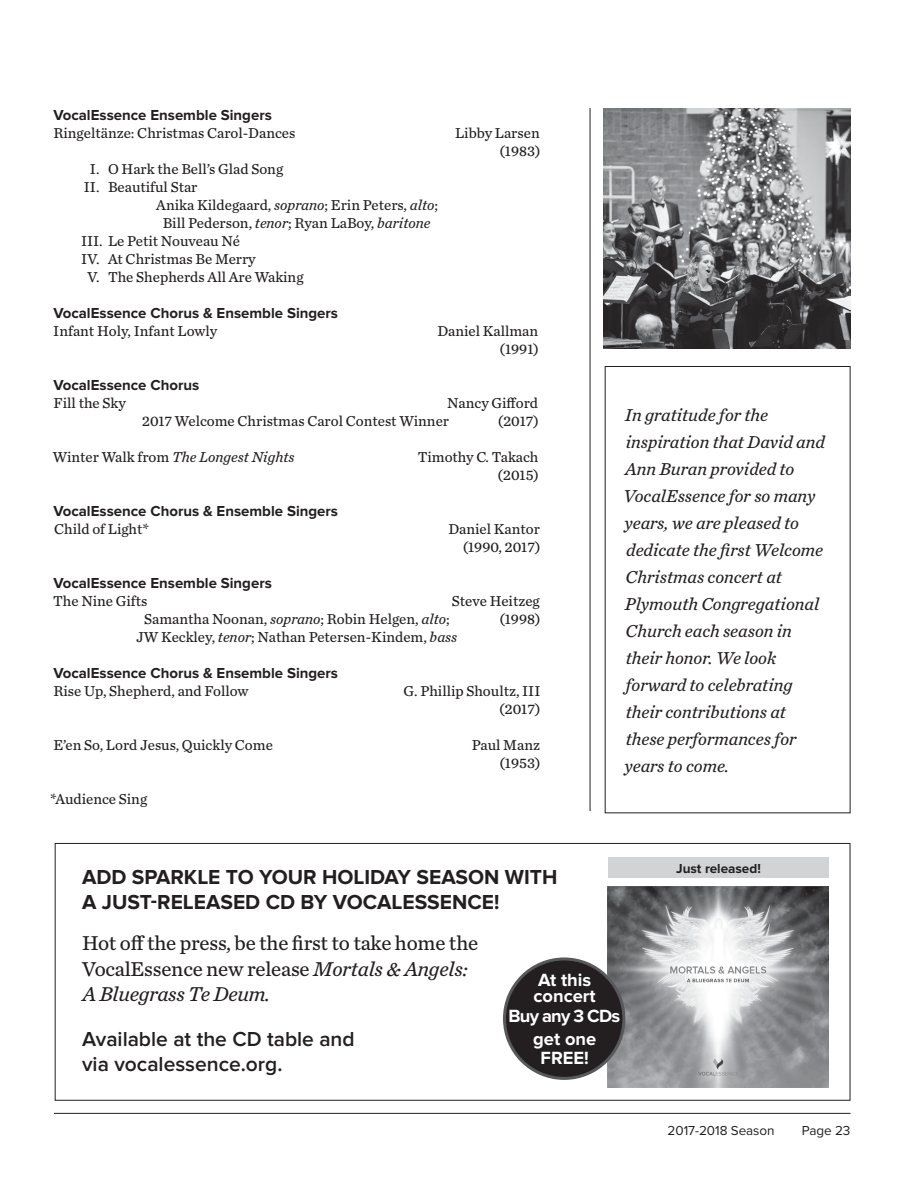
<style>
.page{position:relative;width:918px;height:1188px;background:#fff}
.page>*{position:absolute;margin:0;border:0;box-sizing:border-box;transform-origin:0 0}
.t1{font:21px/25.2px "Chronicle Text G3";letter-spacing:-.01em;color:#231f20}
.t2{font:700 21px/25.2px "Proxima Nova";color:#231f20}
.t3{font:600 21px/25.2px "Proxima Nova";color:#231f20}
.t4{font:700 18.3px/16.2px "Proxima Nova";color:#fff}
.t5{font:700 18.3px/22.5px "Proxima Nova";letter-spacing:-.045em;color:#fff;text-align:center}
.t6{font:italic 18px/27px "Chronicle Text G3";color:#231f20}
.t7{font:15px/18px "Chronicle Text G3";color:#231f20;text-align:right}
.t8{font:700 15px "Proxima Nova";color:#231f20}
.t9{font:italic 15px "Chronicle Text G3";color:#231f20}
.t10{font:13.5px "Proxima Nova";letter-spacing:-.005em;color:#231f20}
.t11{font:700 13.5px "Proxima Nova";color:#231f20}
.s1{font-style:italic}
.s2{font-style:normal}
</style>
<div class="page">
<hr style="left:54px;top:1113px;width:796px;height:1px;background:#231f20">
<hr style="left:590px;top:108px;width:1px;height:703px;background:#231f20">
<img style="left:603px;top:108px;width:247px;height:241px">
<div style="left:55px;top:843px;width:795px;height:258px;border:1px solid #231f20"></div>
<img style="left:607px;top:887px;width:221px;height:200px">
<div style="left:504px;top:959px;width:120px;height:119px;background:#231f20;border-radius:50%"></div>
<div style="left:503px;top:957px;width:122px;height:123px;border:3px solid #58595b;border-radius:50%"></div>
<div style="left:608px;top:857px;width:221px;height:21px;background:#d1d3d4"></div>
<p class="t8" style="left:53px;top:106px;width:220px">VocalEssence Ensemble Singers</p>
<p class="t7" style="left:53px;top:123px;width:243px">Ringeltänze: Christmas Carol-Dances</p>
<p class="t7" style="left:455px;top:123px;width:87px">Libby Larsen (1983)</p>
<p class="t7" style="left:90px;top:159px;width:195px">I. O Hark the Bell’s Glad Song</p>
<p class="t7" style="left:84px;top:177px;width:115px">II. Beautiful Star</p>
<p class="t7" style="left:156px;top:195px;width:283px">Anika Kildegaard, <span class="s1">soprano</span>; Erin Peters, <span class="s1">alto</span>;</p>
<p class="t7" style="left:163px;top:213px;width:269px">Bill Pederson, <span class="s1">tenor</span>; Ryan LaBoy, <span class="s1">baritone</span></p>
<p class="t7" style="left:81px;top:231px;width:160px">III. Le Petit Nouveau Né</p>
<p class="t7" style="left:81px;top:249px;width:176px">IV. At Christmas Be Merry</p>
<p class="t7" style="left:87px;top:267px;width:218px">V. The Shepherds All Are Waking</p>
<p class="t8" style="left:53px;top:304px;width:286px">VocalEssence Chorus &amp; Ensemble Singers</p>
<p class="t7" style="left:53px;top:321px;width:165px">Infant Holy, Infant Lowly</p>
<p class="t7" style="left:437px;top:321px;width:103px">Daniel Kallman (1991)</p>
<p class="t8" style="left:53px;top:376px;width:147px">VocalEssence Chorus</p>
<p class="t7" style="left:53px;top:393px;width:74px">Fill the Sky</p>
<p class="t7" style="left:142px;top:393px;width:398px;text-align:left;text-indent:305px">Nancy Gifford<br>2017 Welcome Christmas Carol Contest Winner</p>
<p class="t7" style="left:498px;top:411px;width:43px">(2017)</p>
<p class="t9" style="left:53px;top:445px;width:243px"><span class="s2">Winter Walk from</span> The Longest Nights</p>
<p class="t7" style="left:418px;top:447px;width:123px">Timothy C. Takach (2015)</p>
<p class="t8" style="left:53px;top:502px;width:286px">VocalEssence Chorus &amp; Ensemble Singers</p>
<p class="t7" style="left:54px;top:519px;width:97px">Child of Light*</p>
<p class="t7" style="left:448px;top:519px;width:94px">Daniel Kantor (1990, 2017)</p>
<p class="t8" style="left:53px;top:574px;width:220px">VocalEssence Ensemble Singers</p>
<p class="t7" style="left:53px;top:591px;width:96px">The Nine Gifts</p>
<p class="t7" style="left:452px;top:591px;width:89px">Steve Heitzeg</p>
<p class="t7" style="left:144px;top:609px;width:307px">Samantha Noonan, <span class="s1">soprano</span>; Robin Helgen, <span class="s1">alto</span>;</p>
<p class="t7" style="left:499px;top:609px;width:43px">(1998)</p>
<p class="t7" style="left:136px;top:627px;width:323px">JW Keckley, <span class="s1">tenor</span>; Nathan Petersen-Kindem, <span class="s1">bass</span></p>
<p class="t8" style="left:53px;top:664px;width:286px">VocalEssence Chorus &amp; Ensemble Singers</p>
<p class="t7" style="left:53px;top:681px;width:197px">Rise Up, Shepherd, and Follow</p>
<p class="t7" style="left:404px;top:681px;width:138px">G. Phillip Shoultz, III (2017)</p>
<p class="t7" style="left:53px;top:735px;width:221px">E’en So, Lord Jesus, Quickly Come</p>
<p class="t7" style="left:472px;top:735px;width:70px">Paul Manz (1953)</p>
<p class="t7" style="left:50px;top:789px;width:98px">*Audience Sing</p>
<p class="t6" style="left:623px;top:401px;width:203px">In gratitude for the inspiration that David and<br>Ann Buran provided to<br>VocalEssence for so many years, we are pleased to dedicate the first Welcome<br>Christmas concert at<br>Plymouth Congregational<br>Church each season in their honor. We look forward to celebrating their contributions at these performances for years to come.</p>
<h1 class="t2" style="left:82px;top:865px;width:477px">ADD SPARKLE TO YOUR HOLIDAY SEASON WITH<br>A JUST-RELEASED CD BY VOCALESSENCE!</h1>
<h1 class="t1" style="left:82px;top:930px;width:398px">Hot off the press, be the first to take home the<br>VocalEssence new release <span class="s1">Mortals &amp; Angels:<br>A Bluegrass Te Deum.</span></h1>
<h1 class="t3" style="left:82px;top:1027px;width:274px">Available at the CD table and via vocalessence.org.</h1>
<p class="t4" style="left:533px;top:972px;width:64px">At this concert</p>
<p class="t5" style="left:509px;top:1006px;width:113px">Buy any 3 CDs get one</p>
<p class="t4" style="left:541px;top:1050px;width:50px">FREE!</p>
<p class="t11" style="left:676px;top:860px;width:86px">Just released!</p>
<p class="t10" style="left:668px;top:1123px;width:108px">2017-2018 Season</p>
<p class="t10" style="left:802px;top:1123px;width:50px">Page 23</p>
</div>
